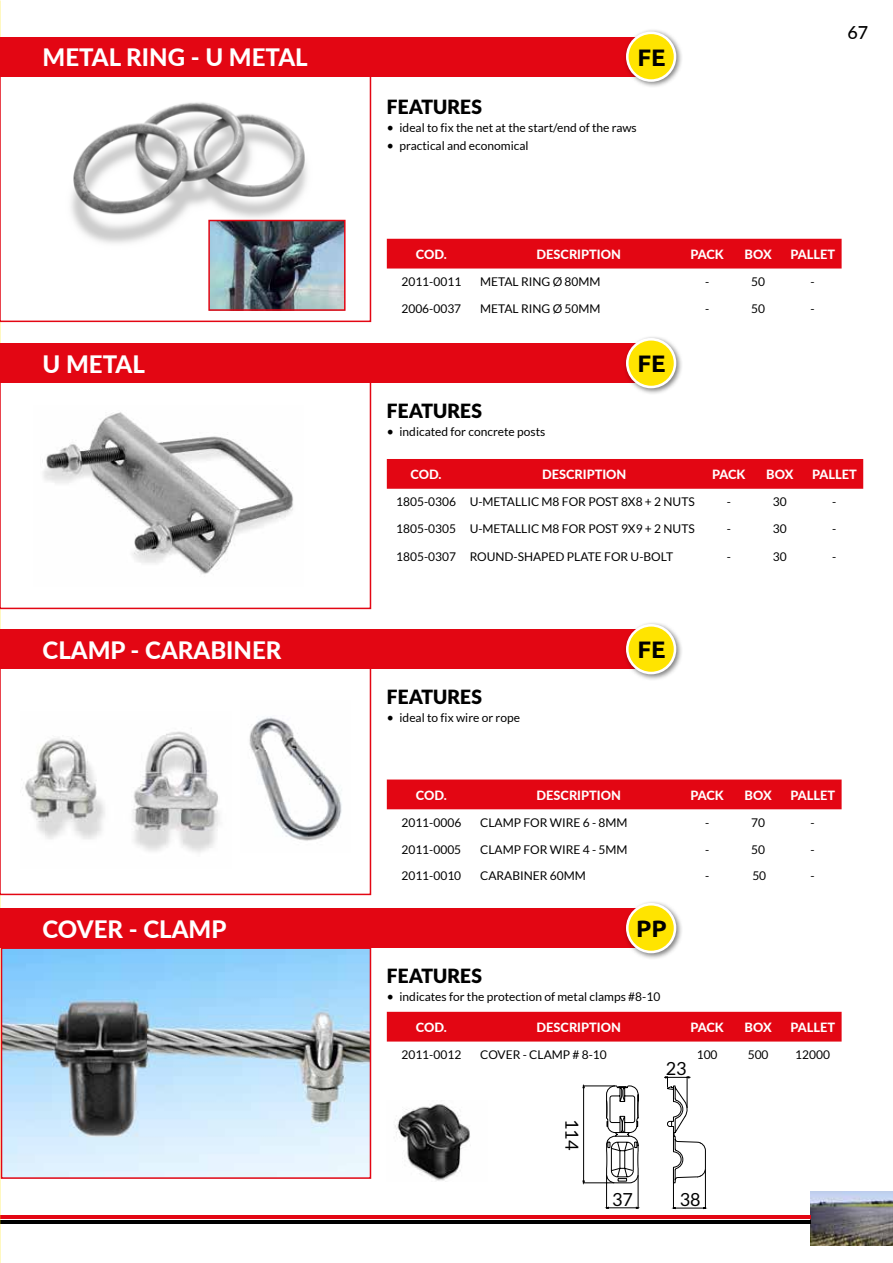
<style>
.page{position:relative;width:893px;height:1263px;background:#fff}
.page>*{position:absolute;margin:0;border:0;box-sizing:border-box;transform-origin:0 0}
.t1{font:800 24px "Lato";color:#fff}
.t2{font:700 23.85px "Ubuntu";color:#000}
.t3{font:900 19.5px "Lato";color:#000}
.t4{font:18px "Lato";color:#000}
.t5{font:500 18px "Lato";color:#000}
.t6{font:800 12.75px "Lato";color:#fff}
.t7{font:12px "Lato";color:#000}
.s1{font-family:"Minion Pro";font-size:18px}
</style>
<div class="page">
<img style="left:810px;top:1191px;width:83px;height:55px">
<hr style="left:0;top:1215px;width:810px;height:3px;background:#e30613">
<hr style="left:0;top:1220px;width:810px;height:3px;background:#000">
<img style="left:0;top:0;width:1px;height:1263px">
<img style="left:4px;top:950px;width:364px;height:226px">
<div style="left:1px;top:947px;width:370px;height:232px;border:2px solid #e30613"></div>
<img style="left:45px;top:76px;width:288px;height:168px">
<div style="left:0;top:66px;width:371px;height:256px;border:2px solid #e30613"></div>
<div style="left:0;top:373px;width:371px;height:236px;border:2px solid #e30613"></div>
<div style="left:0;top:659px;width:371px;height:236px;border:2px solid #e30613"></div>
<img style="left:21px;top:731px;width:199px;height:122px">
<img style="left:395px;top:1104px;width:76px;height:77px">
<img style="left:249px;top:717px;width:93px;height:124px">
<img style="left:43px;top:412px;width:250px;height:162px">
<img style="left:211px;top:223px;width:132px;height:85px">
<div style="left:208px;top:220px;width:138px;height:91px;border:2px solid #e30613"></div>
<div style="left:387px;top:239px;width:455px;height:29px;background:#e30613"></div>
<div style="left:387px;top:459px;width:476px;height:30px;background:#e30613"></div>
<div style="left:387px;top:779px;width:455px;height:30px;background:#e30613"></div>
<div style="left:387px;top:1012px;width:455px;height:29px;background:#e30613"></div>
<div style="left:0;top:37px;width:645px;height:39px;background:#e30613"></div>
<div style="left:0;top:343px;width:645px;height:40px;background:#e30613"></div>
<div style="left:0;top:629px;width:645px;height:40px;background:#e30613"></div>
<div style="left:0;top:908px;width:645px;height:40px;background:#e30613"></div>
<div style="left:623px;top:29px;width:60px;height:59px;background:#000;opacity:.5"></div>
<div style="left:627px;top:33px;width:48px;height:48px;background:#ffe400;border-radius:50%"></div>
<div style="left:626px;top:32px;width:50px;height:50px;border:3px solid #fff;border-radius:50%"></div>
<div style="left:623px;top:335px;width:60px;height:60px;background:#000;opacity:.5"></div>
<div style="left:627px;top:339px;width:48px;height:48px;background:#ffe400;border-radius:50%"></div>
<div style="left:626px;top:338px;width:50px;height:50px;border:3px solid #fff;border-radius:50%"></div>
<div style="left:623px;top:621px;width:60px;height:60px;background:#000;opacity:.5"></div>
<div style="left:627px;top:625px;width:48px;height:48px;background:#ffe400;border-radius:50%"></div>
<div style="left:626px;top:624px;width:50px;height:50px;border:3px solid #fff;border-radius:50%"></div>
<div style="left:623px;top:900px;width:60px;height:60px;background:#000;opacity:.5"></div>
<div style="left:627px;top:904px;width:48px;height:48px;background:#ffe400;border-radius:50%"></div>
<div style="left:626px;top:903px;width:50px;height:50px;border:3px solid #fff;border-radius:50%"></div>
<hr style="left:673px;top:1208px;width:32px;height:1px;background:#000">
<hr style="left:607px;top:1207px;width:31px;height:1px;background:#000">
<hr style="left:583px;top:1182px;width:31px;height:1px;background:#000">
<hr style="left:583px;top:1085px;width:32px;height:1px;background:#000">
<hr style="left:583px;top:1086px;width:1px;height:97px;background:#000">
<hr style="left:606px;top:1175px;width:1px;height:34px;background:#000">
<hr style="left:638px;top:1175px;width:1px;height:34px;background:#000">
<svg style="left:605px;top:1076px;width:101px;height:107px"></svg>
<hr style="left:673px;top:1168px;width:1px;height:41px;background:#000">
<hr style="left:687px;top:1076px;width:1px;height:32px;background:#000">
<hr style="left:705px;top:1169px;width:1px;height:40px;background:#000">
<h3 class="t5" style="left:847px;top:19px;width:22px">67</h3>
<h1 class="t1" style="left:43px;top:40px;width:267px">METAL RING - U METAL</h1>
<h2 class="t2" style="left:637px;top:43px;width:30px">FE</h2>
<h3 class="t3" style="left:387px;top:95px;width:97px">FEATURES</h3>
<p class="t7" style="left:387px;top:121px;width:251px"><span class="s1">•</span> ideal to fix the net at the start/end of the raws</p>
<p class="t7" style="left:387px;top:139px;width:143px"><span class="s1">•</span> practical and economical</p>
<p class="t6" style="left:416px;top:245px;width:33px">COD.</p>
<p class="t6" style="left:537px;top:245px;width:86px">DESCRIPTION</p>
<p class="t6" style="left:690px;top:245px;width:35px">PACK</p>
<p class="t6" style="left:745px;top:245px;width:29px">BOX</p>
<p class="t6" style="left:790px;top:245px;width:46px">PALLET</p>
<p class="t7" style="left:401px;top:275px;width:61px">2011-0011</p>
<p class="t7" style="left:480px;top:275px;width:122px">METAL RING Ø 80MM</p>
<p class="t7" style="left:705px;top:275px;width:6px">-</p>
<p class="t7" style="left:751px;top:275px;width:15px">50</p>
<p class="t7" style="left:810px;top:275px;width:6px">-</p>
<p class="t7" style="left:401px;top:302px;width:61px">2006-0037</p>
<p class="t7" style="left:480px;top:302px;width:122px">METAL RING Ø 50MM</p>
<p class="t7" style="left:705px;top:302px;width:6px">-</p>
<p class="t7" style="left:751px;top:302px;width:15px">50</p>
<p class="t7" style="left:810px;top:302px;width:6px">-</p>
<h1 class="t1" style="left:43px;top:346px;width:104px">U METAL</h1>
<h2 class="t2" style="left:637px;top:349px;width:30px">FE</h2>
<h3 class="t3" style="left:387px;top:399px;width:97px">FEATURES</h3>
<p class="t7" style="left:387px;top:425px;width:160px"><span class="s1">•</span> indicated for concrete posts</p>
<p class="t6" style="left:411px;top:465px;width:33px">COD.</p>
<p class="t6" style="left:542px;top:465px;width:86px">DESCRIPTION</p>
<p class="t6" style="left:712px;top:465px;width:35px">PACK</p>
<p class="t6" style="left:766px;top:465px;width:29px">BOX</p>
<p class="t6" style="left:812px;top:465px;width:46px">PALLET</p>
<p class="t7" style="left:396px;top:495px;width:300px">1805-0306 U-METALLIC M8 FOR POST 8X8 + 2 NUTS</p>
<p class="t7" style="left:727px;top:495px;width:6px">-</p>
<p class="t7" style="left:773px;top:495px;width:15px">30</p>
<p class="t7" style="left:832px;top:495px;width:6px">-</p>
<p class="t7" style="left:396px;top:522px;width:300px">1805-0305 U-METALLIC M8 FOR POST 9X9 + 2 NUTS</p>
<p class="t7" style="left:727px;top:522px;width:6px">-</p>
<p class="t7" style="left:773px;top:522px;width:15px">30</p>
<p class="t7" style="left:832px;top:522px;width:6px">-</p>
<p class="t7" style="left:396px;top:550px;width:278px">1805-0307 ROUND-SHAPED PLATE FOR U-BOLT</p>
<p class="t7" style="left:727px;top:550px;width:6px">-</p>
<p class="t7" style="left:773px;top:550px;width:15px">30</p>
<p class="t7" style="left:832px;top:550px;width:6px">-</p>
<h1 class="t1" style="left:43px;top:632px;width:240px">CLAMP - CARABINER</h1>
<h2 class="t2" style="left:637px;top:635px;width:30px">FE</h2>
<h3 class="t3" style="left:387px;top:685px;width:97px">FEATURES</h3>
<p class="t7" style="left:387px;top:710px;width:135px"><span class="s1">•</span> ideal to fix wire or rope</p>
<p class="t6" style="left:416px;top:785px;width:33px">COD.</p>
<p class="t6" style="left:537px;top:785px;width:86px">DESCRIPTION</p>
<p class="t6" style="left:690px;top:785px;width:35px">PACK</p>
<p class="t6" style="left:745px;top:785px;width:29px">BOX</p>
<p class="t6" style="left:790px;top:785px;width:46px">PALLET</p>
<p class="t7" style="left:401px;top:816px;width:61px">2011-0006</p>
<p class="t7" style="left:480px;top:816px;width:149px">CLAMP FOR WIRE 6 - 8MM</p>
<p class="t7" style="left:705px;top:816px;width:6px">-</p>
<p class="t7" style="left:751px;top:816px;width:15px">70</p>
<p class="t7" style="left:810px;top:816px;width:6px">-</p>
<p class="t7" style="left:401px;top:843px;width:61px">2011-0005</p>
<p class="t7" style="left:480px;top:843px;width:149px">CLAMP FOR WIRE 4 - 5MM</p>
<p class="t7" style="left:705px;top:843px;width:6px">-</p>
<p class="t7" style="left:751px;top:843px;width:15px">50</p>
<p class="t7" style="left:810px;top:843px;width:6px">-</p>
<p class="t7" style="left:401px;top:869px;width:61px">2011-0010</p>
<p class="t7" style="left:480px;top:869px;width:107px">CARABINER 60MM</p>
<p class="t7" style="left:705px;top:869px;width:6px">-</p>
<p class="t7" style="left:752px;top:869px;width:15px">50</p>
<p class="t7" style="left:810px;top:869px;width:6px">-</p>
<h1 class="t1" style="left:43px;top:911px;width:185px">COVER - CLAMP</h1>
<h2 class="t2" style="left:636px;top:914px;width:32px">PP</h2>
<h3 class="t3" style="left:387px;top:964px;width:97px">FEATURES</h3>
<p class="t7" style="left:387px;top:989px;width:275px"><span class="s1">•</span> indicates for the protection of metal clamps #8-10</p>
<p class="t6" style="left:416px;top:1018px;width:33px">COD.</p>
<p class="t6" style="left:537px;top:1018px;width:86px">DESCRIPTION</p>
<p class="t6" style="left:690px;top:1018px;width:35px">PACK</p>
<p class="t6" style="left:745px;top:1018px;width:29px">BOX</p>
<p class="t6" style="left:790px;top:1018px;width:46px">PALLET</p>
<p class="t7" style="left:401px;top:1048px;width:61px">2011-0012</p>
<p class="t7" style="left:480px;top:1048px;width:128px">COVER - CLAMP # 8-10</p>
<p class="t7" style="left:697px;top:1048px;width:22px">100</p>
<p class="t7" style="left:748px;top:1048px;width:22px">500</p>
<p class="t7" style="left:795px;top:1048px;width:36px">12000</p>
<h3 class="t4" style="left:666px;top:1059px;width:22px">23</h3>
<h3 class="t4" style="left:582px;top:1119px;width:33px;rotate:90deg">114</h3>
<h3 class="t4" style="left:612px;top:1189px;width:22px">37</h3>
<h3 class="t4" style="left:680px;top:1189px;width:22px">38</h3>
</div>
